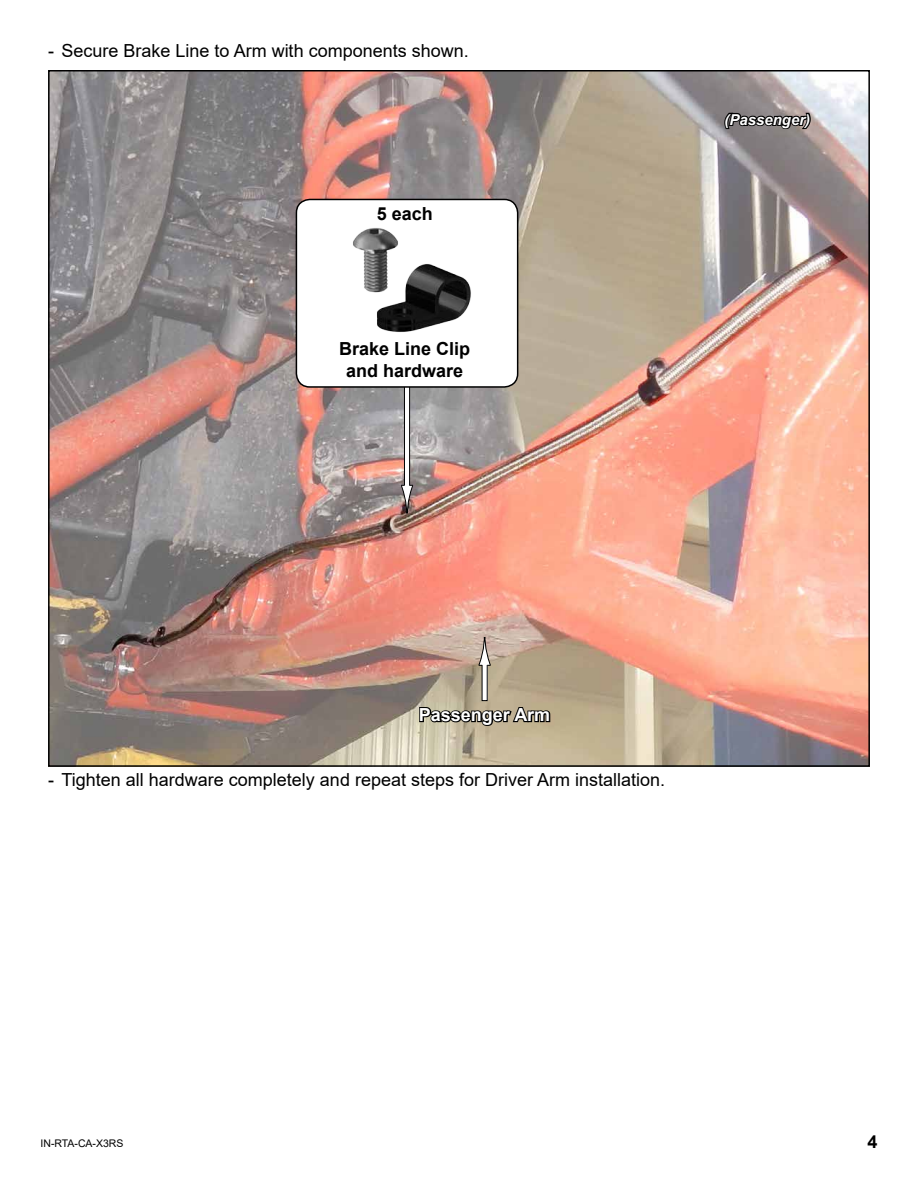
<style>
.page{position:relative;width:918px;height:1188px;background:#fff}
.page>*{position:absolute;margin:0;border:0;box-sizing:border-box;transform-origin:0 0}
.t1{font:18px "Arial";color:#000}
.t2{font:700 18px/21.6px "Arial";color:#000;text-align:center}
.t3{font:700 18px "Arial";color:#fff}
.t4{font:italic 700 15px "Arial";color:#fff}
.t5{font:10.5px "Arial";color:#000}
</style>
<div class="page">
<img style="left:51px;top:73px;width:816px;height:691px">
<svg style="left:723px;top:100px;width:89px;height:31px;background:#6a6464"></svg>
<div style="left:404px;top:347px;width:6px;height:139px;background:#fff"></div>
<div style="left:404px;top:347px;width:6px;height:139px;border:1px solid #000"></div>
<svg style="left:400px;top:485px;width:14px;height:29px"></svg>
<svg style="left:418px;top:702px;width:133px;height:26px;background:#756e5c"></svg>
<div style="left:482px;top:665px;width:5px;height:36px;background:#fff"></div>
<svg style="left:478px;top:638px;width:13px;height:28px"></svg>
<div style="left:296px;top:199px;width:222px;height:188px;background:#fff;border-radius:14px"></div>
<div style="left:296px;top:199px;width:222px;height:189px;border:2px solid #000;border-radius:14px"></div>
<img style="left:353px;top:228px;width:118px;height:104px">
<p class="t1" style="left:48px;top:39px;width:422px">- Secure Brake Line to Arm with components shown.</p>
<p class="t2" style="left:377px;top:203px;width:58px">5 each</p>
<p class="t2" style="left:339px;top:338px;width:133px">Brake Line Clip and hardware</p>
<p class="t4" style="left:724px;top:110px;width:87px">(Passenger)</p>
<p class="t3" style="left:419px;top:702px;width:133px">Passenger Arm</p>
<p class="t1" style="left:48px;top:768px;width:619px">- Tighten all hardware completely and repeat steps for Driver Arm installation.</p>
<p class="t5" style="left:40px;top:1136px;width:85px">IN-RTA-CA-X3RS</p>
<p class="t2" style="left:867px;top:1131px;width:12px">4</p>
</div>
